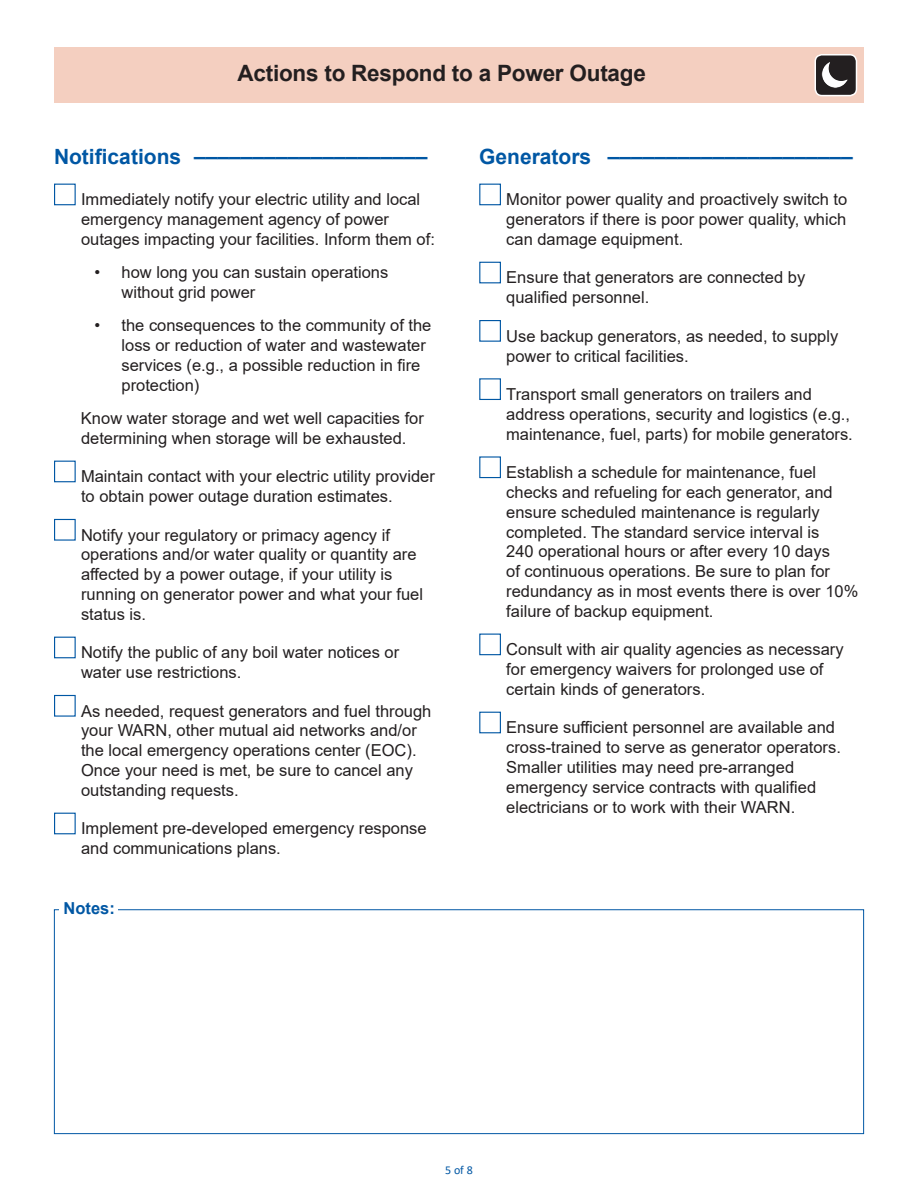
<style>
.page{position:relative;width:918px;height:1188px;background:#fff}
.page>*{position:absolute;margin:0;border:0;box-sizing:border-box;transform-origin:0 0}
.t1{font:700 22.5px "Arial";letter-spacing:-.01em;color:#231f20}
.t2{font:700 21px "Arial";color:#0057a4}
.t3{font:16.5px/19.8px "Arial";color:#231f20}
.t4{font:700 16.5px "Arial";color:#0057a4}
.t5{font:12px "Calibri";color:#0057a4}
</style>
<div class="page">
<div style="left:54px;top:47px;width:810px;height:55px;background:#f4cfc0"></div>
<div style="left:54px;top:184px;width:22px;height:21px;border:1px solid #0057a4"></div>
<div style="left:54px;top:461px;width:22px;height:21px;border:1px solid #0057a4"></div>
<div style="left:54px;top:519px;width:22px;height:22px;border:1px solid #0057a4"></div>
<div style="left:54px;top:637px;width:22px;height:21px;border:1px solid #0057a4"></div>
<div style="left:54px;top:695px;width:22px;height:22px;border:1px solid #0057a4"></div>
<div style="left:54px;top:813px;width:22px;height:21px;border:1px solid #0057a4"></div>
<div style="left:479px;top:184px;width:22px;height:21px;border:1px solid #0057a4"></div>
<div style="left:479px;top:262px;width:22px;height:21px;border:1px solid #0057a4"></div>
<div style="left:479px;top:320px;width:22px;height:22px;border:1px solid #0057a4"></div>
<div style="left:479px;top:378px;width:22px;height:22px;border:1px solid #0057a4"></div>
<div style="left:479px;top:456px;width:22px;height:22px;border:1px solid #0057a4"></div>
<div style="left:479px;top:634px;width:22px;height:21px;border:1px solid #0057a4"></div>
<div style="left:479px;top:712px;width:22px;height:21px;border:1px solid #0057a4"></div>
<div style="left:54px;top:909px;width:810px;height:225px;border:1px solid #0057a4"></div>
<div style="left:59px;top:896px;width:59px;height:26px;background:#fff"></div>
<div style="left:815px;top:55px;width:41px;height:41px;background:#231f20;border-radius:7px"></div>
<div style="left:815px;top:54px;width:42px;height:42px;border:2px solid #fff;border-radius:7px"></div>
<img style="left:821px;top:62px;width:27px;height:26px">
<p class="t1" style="left:237px;top:57px;width:410px">Actions to Respond to a Power Outage</p>
<p class="t2" style="left:54px;top:133px;width:375px">Notifications ____________________</p>
<p class="t3" style="left:81px;top:189px;width:355px">Immediately notify your electric utility and local emergency management agency of power outages impacting your facilities. Inform them of:</p>
<p class="t3" style="left:122px;top:262px;width:268px;text-indent:-27px">• how long you can sustain operations without grid power</p>
<p class="t3" style="left:122px;top:315px;width:312px;text-indent:-27px">• the consequences to the community of the loss or reduction of water and wastewater services (e.g., a possible reduction in fire protection)</p>
<p class="t3" style="left:81px;top:408px;width:344px">Know water storage and wet well capacities for determining when storage will be exhausted.</p>
<p class="t3" style="left:81px;top:467px;width:355px">Maintain contact with your electric utility provider to obtain power outage duration estimates.</p>
<p class="t3" style="left:81px;top:525px;width:344px">Notify your regulatory or primacy agency if operations and/or water quality or quantity are affected by a power outage, if your utility is running on generator power and what your fuel status is.</p>
<p class="t3" style="left:81px;top:643px;width:320px">Notify the public of any boil water notices or water use restrictions.</p>
<p class="t3" style="left:81px;top:701px;width:352px">As needed, request generators and fuel through your WARN, other mutual aid networks and/or the local emergency operations center (EOC).<br>Once your need is met, be sure to cancel any outstanding requests.</p>
<p class="t3" style="left:81px;top:819px;width:347px">Implement pre-developed emergency response and communications plans.</p>
<p class="t4" style="left:64px;top:897px;width:53px">Notes:</p>
<p class="t2" style="left:479px;top:133px;width:375px">Generators _____________________</p>
<p class="t3" style="left:506px;top:189px;width:343px;text-align:justify">Monitor power quality and proactively switch to generators if there is poor power quality, which can damage equipment.</p>
<p class="t3" style="left:506px;top:268px;width:301px">Ensure that generators are connected by qualified personnel.</p>
<p class="t3" style="left:506px;top:326px;width:334px">Use backup generators, as needed, to supply power to critical facilities.</p>
<p class="t3" style="left:506px;top:384px;width:348px">Transport small generators on trailers and address operations, security and logistics (e.g., maintenance, fuel, parts) for mobile generators.</p>
<p class="t3" style="left:506px;top:462px;width:354px">Establish a schedule for maintenance, fuel checks and refueling for each generator, and ensure scheduled maintenance is regularly completed. The standard service interval is<br>240 operational hours or after every 10 days<br>of continuous operations. Be sure to plan for redundancy as in most events there is over 10% failure of backup equipment.</p>
<p class="t3" style="left:506px;top:639px;width:339px">Consult with air quality agencies as necessary for emergency waivers for prolonged use of certain kinds of generators.</p>
<p class="t3" style="left:506px;top:718px;width:336px">Ensure sufficient personnel are available and cross-trained to serve as generator operators.<br>Smaller utilities may need pre-arranged emergency service contracts with qualified electricians or to work with their WARN.</p>
<p class="t5" style="left:445px;top:1161px;width:29px">5 of 8</p>
</div>
